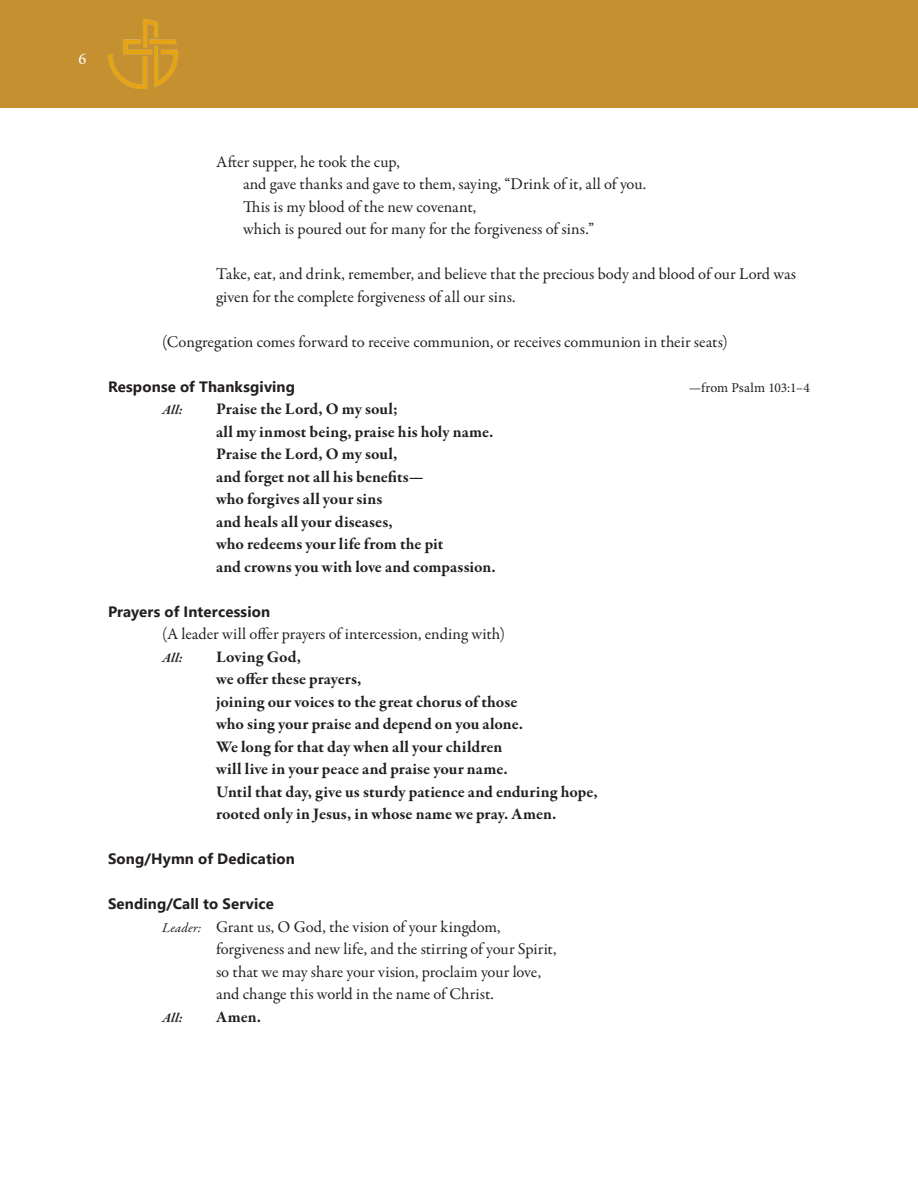
<style>
.page{position:relative;width:918px;height:1188px;background:#fff}
.page>*{position:absolute;margin:0;border:0;box-sizing:border-box;transform-origin:0 0}
.Main_Text_Indent{font:16.5px/22.5px "Garamond Premr Pro";color:#231f20}
.Main_Text_Indent-2{font:700 16.5px "Garamond Premr Pro";letter-spacing:.005em;color:#231f20}
.t1{font:16.5px "Minion Pro";color:#fff}
.Main_Header{font:700 15px "Segoe UI";letter-spacing:.01em;color:#231f20}
.Main_Header-2{font:13.5px "Minion Pro";color:#231f20}
.Main_Text_Indent-3{font:italic 700 13.5px "Garamond Premr Pro";letter-spacing:.02em;color:#231f20}
.s1{font-style:italic;font-size:13.5px}
</style>
<div class="page">
<div style="left:0;top:0;width:918px;height:108px;background:#c5902f"></div>
<img style="left:108px;top:19px;width:70px;height:70px">
<p class="t1" style="left:78px;top:48px;width:9px">6</p>
<p class="Main_Text_Indent" style="left:216px;top:150px;width:185px">After supper, he took the cup,</p>
<p class="Main_Text_Indent" style="left:243px;top:173px;width:405px">and gave thanks and gave to them, saying, “Drink of it, all of you.</p>
<p class="Main_Text_Indent" style="left:243px;top:195px;width:235px">This is my blood of the new covenant,</p>
<p class="Main_Text_Indent" style="left:243px;top:218px;width:353px">which is poured out for many for the forgiveness of sins.”</p>
<p class="Main_Text_Indent" style="left:216px;top:263px;width:582px">Take, eat, and drink, remember, and believe that the precious body and blood of our Lord was given for the complete forgiveness of all our sins.</p>
<p class="Main_Text_Indent" style="left:162px;top:330px;width:567px">(Congregation comes forward to receive communion, or receives communion in their seats)</p>
<p class="Main_Header" style="left:108px;top:372px;width:189px">Response of Thanksgiving</p>
<p class="Main_Header-2" style="left:689px;top:378px;width:123px">—from Psalm 103:1–4</p>
<p class="Main_Text_Indent-3" style="left:162px;top:401px;width:22px">All:</p>
<p class="Main_Text_Indent-2" style="left:216px;top:399px;width:184px">Praise the Lord, O my soul;</p>
<p class="Main_Text_Indent-2" style="left:216px;top:421px;width:279px">all my inmost being, praise his holy name.</p>
<p class="Main_Text_Indent-2" style="left:216px;top:444px;width:183px">Praise the Lord, O my soul,</p>
<p class="Main_Text_Indent-2" style="left:216px;top:466px;width:209px">and forget not all his benefits—</p>
<p class="Main_Text_Indent-2" style="left:216px;top:489px;width:168px">who forgives all your sins</p>
<p class="Main_Text_Indent-2" style="left:216px;top:511px;width:178px">and heals all your diseases,</p>
<p class="Main_Text_Indent-2" style="left:216px;top:534px;width:229px">who redeems your life from the pit</p>
<p class="Main_Text_Indent-2" style="left:216px;top:556px;width:281px">and crowns you with love and compassion.</p>
<p class="Main_Header" style="left:108px;top:597px;width:164px">Prayers of Intercession</p>
<p class="Main_Text_Indent" style="left:162px;top:623px;width:345px">(A leader will offer prayers of intercession, ending with)</p>
<p class="Main_Text_Indent-3" style="left:162px;top:649px;width:22px">All:</p>
<p class="Main_Text_Indent-2" style="left:216px;top:646px;width:87px">Loving God,</p>
<p class="Main_Text_Indent-2" style="left:216px;top:669px;width:147px">we offer these prayers,</p>
<p class="Main_Text_Indent-2" style="left:216px;top:691px;width:303px">joining our voices to the great chorus of those</p>
<p class="Main_Text_Indent-2" style="left:216px;top:714px;width:309px">who sing your praise and depend on you alone.</p>
<p class="Main_Text_Indent-2" style="left:216px;top:736px;width:288px">We long for that day when all your children</p>
<p class="Main_Text_Indent-2" style="left:216px;top:759px;width:293px">will live in your peace and praise your name.</p>
<p class="Main_Text_Indent-2" style="left:216px;top:781px;width:383px">Until that day, give us sturdy patience and enduring hope,</p>
<p class="Main_Text_Indent-2" style="left:216px;top:804px;width:342px">rooted only in Jesus, in whose name we pray. Amen.</p>
<p class="Main_Header" style="left:108px;top:845px;width:188px">Song/Hymn of Dedication</p>
<p class="Main_Header" style="left:108px;top:890px;width:167px">Sending/Call to Service</p>
<p class="Main_Text_Indent" style="left:162px;top:915px;width:340px"><span class="s1">Leader:</span> Grant us, O God, the vision of your kingdom,</p>
<p class="Main_Text_Indent" style="left:216px;top:938px;width:342px">forgiveness and new life, and the stirring of your Spirit,</p>
<p class="Main_Text_Indent" style="left:216px;top:960px;width:327px">so that we may share your vision, proclaim your love,</p>
<p class="Main_Text_Indent" style="left:216px;top:983px;width:279px">and change this world in the name of Christ.</p>
<p class="Main_Text_Indent-3" style="left:162px;top:1009px;width:22px">All:</p>
<p class="Main_Text_Indent-2" style="left:216px;top:1006px;width:46px">Amen.</p>
</div>
